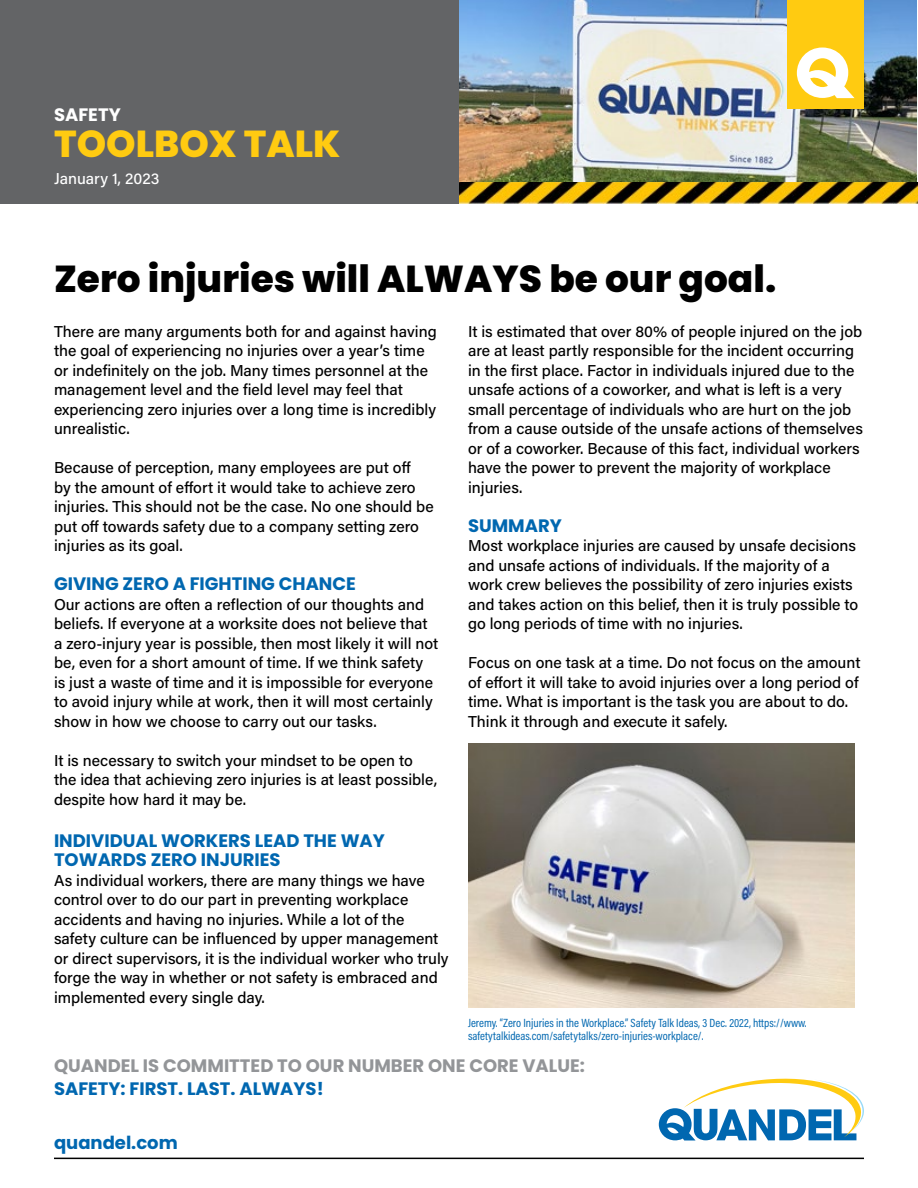
<style>
.page{position:relative;width:918px;height:1188px;background:#fff}
.page>*{position:absolute;margin:0;border:0;box-sizing:border-box;transform-origin:0 0}
.t1{font:800 37.5px "Poppins";color:#000}
.t2{font:800 37.5px "Poppins";color:#ffcb11}
.t3{font:700 18px/19.5px "Poppins";color:#0067b0}
.t4{font:700 18px "Poppins";color:#939598}
.t5{font:700 18px "Poppins";color:#fff}
.t6{font:500 15.75px/19.5px "Acumin Pro";color:#000}
.t7{font:500 15.75px "Acumin Pro";color:#fff}
.t8{font:12px/13.5px "Acumin Pro Cond";color:#0067b0}
</style>
<div class="page">
<div style="left:0;top:0;width:459px;height:203px;background:#636466"></div>
<img style="left:459px;top:0;width:458px;height:182px">
<hr style="left:54px;top:1158px;width:810px;height:1px;background:#000">
<svg style="left:659px;top:1079px;width:205px;height:62px"></svg>
<img style="left:468px;top:743px;width:387px;height:265px">
<div style="left:787px;top:0;width:77px;height:109px;background:#ffcb11"></div>
<svg style="left:797px;top:48px;width:58px;height:50px"></svg>
<img style="left:459px;top:182px;width:459px;height:21px">
<p class="t5" style="left:54px;top:104px;width:68px">SAFETY</p>
<h1 class="t2" style="left:54px;top:122px;width:288px">TOOLBOX TALK</h1>
<p class="t7" style="left:54px;top:167px;width:107px">January 1, 2023</p>
<h1 class="t1" style="left:54px;top:257px;width:724px">Zero injuries will ALWAYS be our goal.</h1>
<p class="t6" style="left:54px;top:321px;width:384px">There are many arguments both for and against having the goal of experiencing no injuries over a year’s time or indefinitely on the job. Many times personnel at the management level and the field level may feel that experiencing zero injuries over a long time is incredibly unrealistic.</p>
<p class="t6" style="left:54px;top:457px;width:381px">Because of perception, many employees are put off<br>by the amount of effort it would take to achieve zero injuries. This should not be the case. No one should be put off towards safety due to a company setting zero injuries as its goal.</p>
<p class="t3" style="left:54px;top:574px;width:303px">GIVING ZERO A FIGHTING CHANCE</p>
<p class="t6" style="left:54px;top:594px;width:386px">Our actions are often a reflection of our thoughts and beliefs. If everyone at a worksite does not believe that a zero-injury year is possible, then most likely it will not be, even for a short amount of time. If we think safety is just a waste of time and it is impossible for everyone to avoid injury while at work, then it will most certainly show in how we choose to carry out our tasks.</p>
<p class="t6" style="left:54px;top:750px;width:385px">It is necessary to switch your mindset to be open to the idea that achieving zero injuries is at least possible, despite how hard it may be.</p>
<p class="t3" style="left:54px;top:831px;width:332px">INDIVIDUAL WORKERS LEAD THE WAY<br>TOWARDS ZERO INJURIES</p>
<p class="t6" style="left:54px;top:870px;width:396px">As individual workers, there are many things we have control over to do our part in preventing workplace accidents and having no injuries. While a lot of the safety culture can be influenced by upper management or direct supervisors, it is the individual worker who truly forge the way in whether or not safety is embraced and implemented every single day.</p>
<p class="t6" style="left:468px;top:321px;width:396px">It is estimated that over 80% of people injured on the job are at least partly responsible for the incident occurring in the first place. Factor in individuals injured due to the unsafe actions of a coworker, and what is left is a very small percentage of individuals who are hurt on the job from a cause outside of the unsafe actions of themselves or of a coworker. Because of this fact, individual workers have the power to prevent the majority of workplace injuries.</p>
<p class="t3" style="left:468px;top:516px;width:95px">SUMMARY</p>
<p class="t6" style="left:468px;top:535px;width:392px">Most workplace injuries are caused by unsafe decisions and unsafe actions of individuals. If the majority of a work crew believes the possibility of zero injuries exists and takes action on this belief, then it is truly possible to go long periods of time with no injuries.</p>
<p class="t6" style="left:468px;top:652px;width:394px">Focus on one task at a time. Do not focus on the amount of effort it will take to avoid injuries over a long period of time. What is important is the task you are about to do.<br>Think it through and execute it safely.</p>
<p class="t8" style="left:468px;top:1015px;width:340px">Jeremy. “Zero Injuries in the Workplace.” Safety Talk Ideas, 3 Dec. 2022, https://www. safetytalkideas.com/safetytalks/zero-injuries-workplace/.</p>
<p class="t4" style="left:54px;top:1056px;width:533px">QUANDEL IS COMMITTED TO OUR NUMBER ONE CORE VALUE:</p>
<p class="t3" style="left:54px;top:1079px;width:271px">SAFETY: FIRST. LAST. ALWAYS!</p>
<p class="t3" style="left:54px;top:1133px;width:125px">quandel.com</p>
</div>
